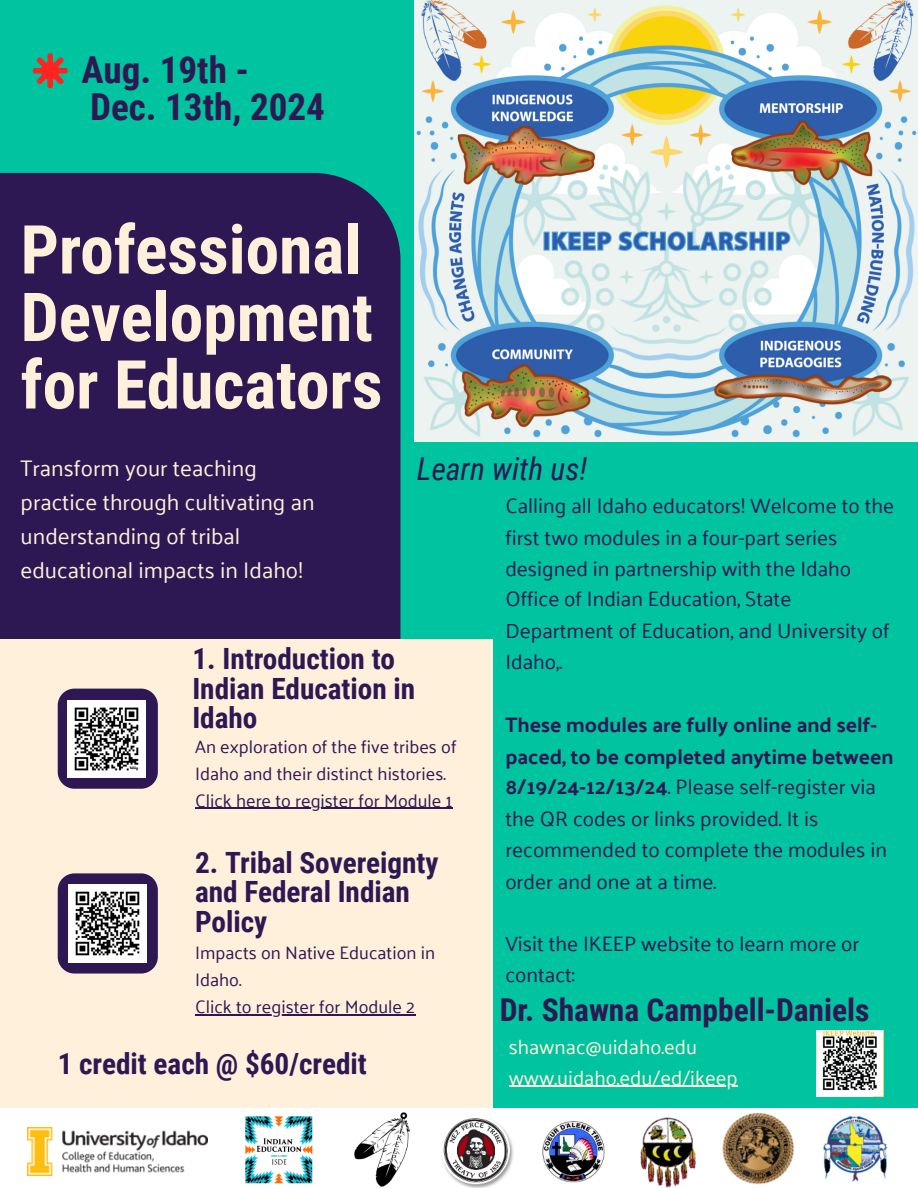
<style>
.page{position:relative;width:918px;height:1188px;background:#00c39f}
.page>*{position:absolute;margin:0;border:0;box-sizing:border-box;transform-origin:0 0}
.t1{font:700 67.5px/67.5px "Roboto Condensed";color:#fff0db}
.t2{font:700 37.2px "Roboto Condensed";color:#2d1853}
.t3{font:700 31.5px "Roboto Condensed";color:#2d1853}
.t4{font:italic 31.5px "Roboto Condensed";color:#2d1853}
.t5{font:700 29.25px/29.2px "Roboto Condensed";color:#2d1853}
.t6{font:22.5px/33.8px "Palanquin";color:#fff0db}
.t7{font:20.85px/31.2px "Palanquin";color:#2d1853}
.t8{font:20.25px "Palanquin";color:#fff0db}
.t9{font:18px/27px "Palanquin";color:#2d1853}
.s1{font-weight:700}
</style>
<div class="page">
<div style="left:0;top:173px;width:400px;height:466px;background:#2d1853"></div>
<div style="left:0;top:639px;width:492px;height:549px;background:#fff0db"></div>
<svg style="left:33px;top:53px;width:35px;height:35px"></svg>
<div style="left:0;top:1108px;width:918px;height:80px;background:#fff"></div>
<div style="left:58px;top:689px;width:100px;height:100px;background:#2d1853;border-radius:17px"></div>
<div style="left:58px;top:873px;width:100px;height:101px;background:#2d1853;border-radius:17px"></div>
<hr style="left:195px;top:808px;width:258px;height:1px;background:#2d1853">
<hr style="left:195px;top:1014px;width:220px;height:2px;background:#2d1853">
<hr style="left:509px;top:1086px;width:229px;height:1px;background:#fff0db">
<img style="left:442px;top:1118px;width:72px;height:70px">
<img style="left:542px;top:1121px;width:63px;height:62px">
<img style="left:640px;top:1117px;width:56px;height:71px">
<img style="left:823px;top:1116px;width:64px;height:66px">
<img style="left:722px;top:1114px;width:72px;height:70px">
<img style="left:245px;top:1116px;width:68px;height:68px">
<img style="left:354px;top:1112px;width:56px;height:75px">
<img style="left:28px;top:1127px;width:180px;height:48px">
<img style="left:68px;top:700px;width:77px;height:78px">
<img style="left:69px;top:884px;width:77px;height:78px">
<img style="left:816px;top:1030px;width:68px;height:67px">
<img style="left:415px;top:0;width:503px;height:441px">
<p class="t2" style="left:82px;top:49px;width:169px">Aug. 19th -</p>
<p class="t2" style="left:90px;top:86px;width:236px">Dec. 13th, 2024</p>
<p class="t1" style="left:21px;top:217px;width:363px">Professional<br>Development for Educators</p>
<p class="t4" style="left:417px;top:451px;width:172px">Learn with us!</p>
<p class="t7" style="left:505px;top:490px;width:390px">Calling all Idaho educators! Welcome to the first two modules in a four-part series designed in partnership with the Idaho Office of Indian Education, State Department of Education, and University of Idaho,.</p>
<p class="t6" style="left:21px;top:452px;width:296px">Transform your teaching practice through cultivating an understanding of tribal educational impacts in Idaho!</p>
<p class="t5" style="left:192px;top:645px;width:224px">1. Introduction to<br>Indian Education in<br>Idaho</p>
<p class="t7" style="left:505px;top:710px;width:390px"><span class="s1">These modules are fully online and self&shy;paced, to be completed anytime between 8/19/24-12/13/24</span>. Please self-register via the QR codes or links provided. It is recommended to complete the modules in order and one at a time.</p>
<p class="t9" style="left:195px;top:733px;width:263px">An exploration of the five tribes of<br>Idaho and their distinct histories.</p>
<p class="t9" style="left:195px;top:787px;width:259px">Click here to register for Module 1</p>
<p class="t5" style="left:195px;top:849px;width:245px">2. Tribal Sovereignty and Federal Indian<br>Policy</p>
<p class="t9" style="left:195px;top:940px;width:241px">Impacts on Native Education in<br>Idaho.</p>
<p class="t9" style="left:195px;top:994px;width:222px">Click to register for Module 2</p>
<p class="t5" style="left:58px;top:1049px;width:311px">1 credit each @ $60/credit</p>
<p class="t7" style="left:505px;top:928px;width:356px">Visit the IKEEP website to learn more or contact:</p>
<p class="t3" style="left:500px;top:992px;width:371px">Dr. Shawna Campbell-Daniels</p>
<p class="t8" style="left:509px;top:1035px;width:190px">shawnac@uidaho.edu</p>
<p class="t8" style="left:509px;top:1066px;width:230px">www.uidaho.edu/ed/ikeep</p>
</div>
